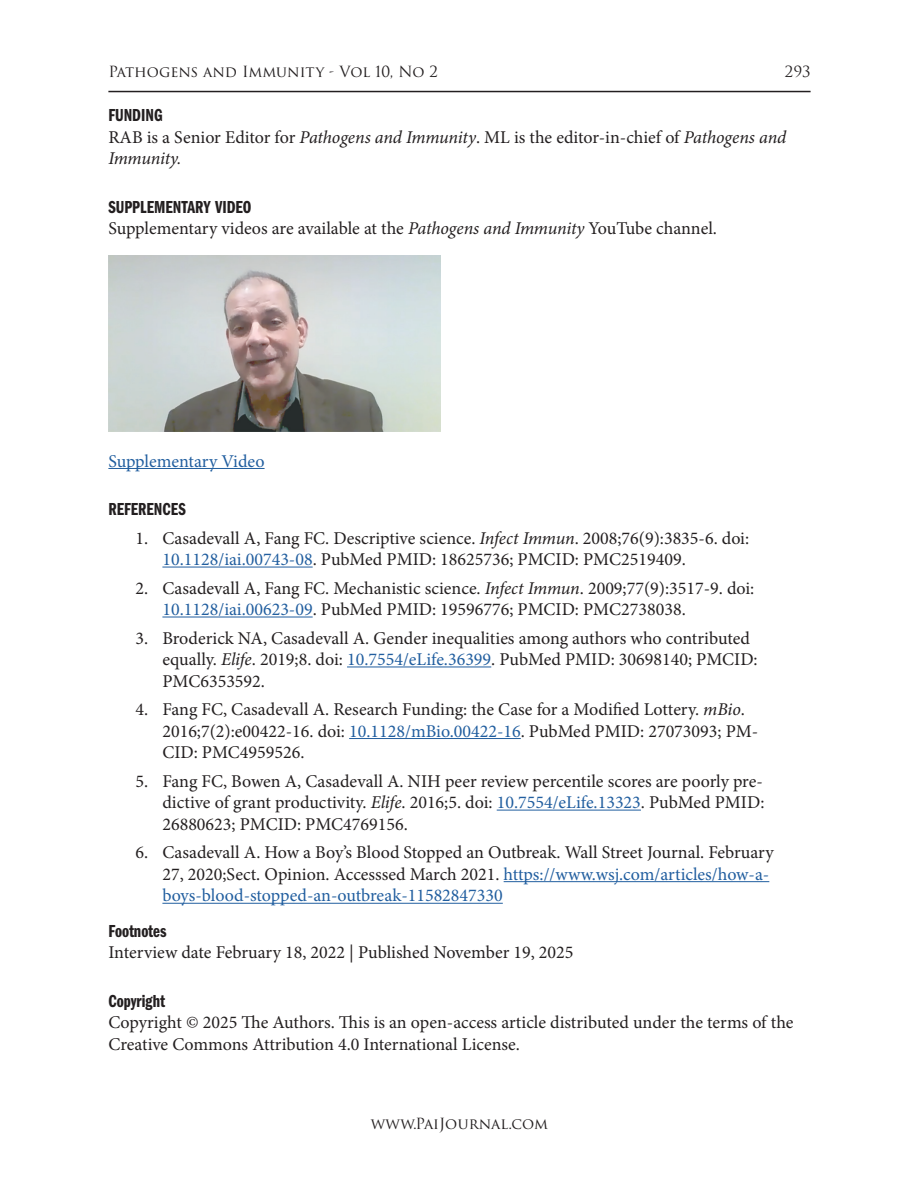
<style>
.page{position:relative;width:919px;height:1189px;background:#fff}
.page>*{position:absolute;margin:0;border:0;box-sizing:border-box;transform-origin:0 0}
.PAI_References{font:18px/21.6px "Minion Pro";color:#231f20}
.PAI_Body{font:18px/21.6px "Minion Pro";color:#231f20}
.PAI_Head_2{font:18px "Franklin Gothic URW Com Dem";color:#231f20}
.PAI_Body-2{font:18px "Minion Pro";color:#215e9f}
.PAI_Head_3{font:18px "Franklin Gothic URW Com Dem";color:#231f20}
.t1{font:15px "Trajan Pro 3";color:#231f20}
.s1{font-style:italic}
.s2{color:#215e9f}
</style>
<div class="page">
<hr style="left:108px;top:91px;width:702px;height:1px;background:#231f20">
<hr style="left:108px;top:468px;width:157px;height:1px;background:#215e9f">
<hr style="left:162px;top:566px;width:151px;height:1px;background:#215e9f">
<hr style="left:162px;top:616px;width:151px;height:1px;background:#215e9f">
<hr style="left:347px;top:666px;width:144px;height:1px;background:#215e9f">
<hr style="left:349px;top:738px;width:172px;height:1px;background:#215e9f">
<hr style="left:497px;top:809px;width:144px;height:1px;background:#215e9f">
<hr style="left:504px;top:881px;width:265px;height:1px;background:#215e9f">
<hr style="left:162px;top:903px;width:341px;height:1px;background:#215e9f">
<img style="left:108px;top:256px;width:332px;height:175px">
<p class="t1" style="left:108px;top:62px;width:331px">Pathogens and Immunity - Vol 10, No 2</p>
<p class="t1" style="left:785px;top:62px;width:27px">293</p>
<p class="PAI_Head_2" style="left:108px;top:102px;width:56px">FUNDING</p>
<p class="PAI_Body" style="left:108px;top:126px;width:679px">RAB is a Senior Editor for <span class="s1">Pathogens and Immunity</span>. ML is the editor-in-chief of <span class="s1">Pathogens and<br>Immunity.</span></p>
<p class="PAI_Head_2" style="left:108px;top:194px;width:145px">SUPPLEMENTARY VIDEO</p>
<p class="PAI_Body" style="left:108px;top:218px;width:610px">Supplementary videos are available at the <span class="s1">Pathogens and Immunity</span> YouTube channel.</p>
<p class="PAI_Body-2" style="left:108px;top:449px;width:158px">Supplementary Video</p>
<p class="PAI_Head_2" style="left:108px;top:497px;width:79px">REFERENCES</p>
<p class="PAI_References" style="left:162px;top:527px;width:588px;text-indent:-27px">1. Casadevall A, Fang FC. Descriptive science. <span class="s1">Infect Immun</span>. 2008;76(9):3835-6. doi:<br><span class="s2">10.1128/iai.00743-08</span>. PubMed PMID: 18625736; PMCID: PMC2519409.</p>
<p class="PAI_References" style="left:162px;top:577px;width:593px;text-indent:-27px">2. Casadevall A, Fang FC. Mechanistic science. <span class="s1">Infect Immun</span>. 2009;77(9):3517-9. doi:<br><span class="s2">10.1128/iai.00623-09</span>. PubMed PMID: 19596776; PMCID: PMC2738038.</p>
<p class="PAI_References" style="left:162px;top:627px;width:597px;text-indent:-27px">3. Broderick NA, Casadevall A. Gender inequalities among authors who contributed equally. <span class="s1">Elife</span>. 2019;8. doi: <span class="s2">10.7554/eLife.36399</span>. PubMed PMID: 30698140; PMCID:<br>PMC6353592.</p>
<p class="PAI_References" style="left:162px;top:699px;width:597px;text-indent:-27px">4. Fang FC, Casadevall A. Research Funding: the Case for a Modified Lottery. <span class="s1">mBio</span>.<br>2016;7(2):e00422-16. doi: <span class="s2">10.1128/mBio.00422-16</span>. PubMed PMID: 27073093; PM-<br>CID: PMC4959526.</p>
<p class="PAI_References" style="left:162px;top:770px;width:603px;text-align:justify;text-indent:-27px">5. Fang FC, Bowen A, Casadevall A. NIH peer review percentile scores are poorly pre&shy;dictive of grant productivity. <span class="s1">Elife</span>. 2016;5. doi: <span class="s2">10.7554/eLife.13323</span>. PubMed PMID:<br>26880623; PMCID: PMC4769156.</p>
<p class="PAI_References" style="left:162px;top:842px;width:613px;text-indent:-27px">6. Casadevall A. How a Boy’s Blood Stopped an Outbreak. Wall Street Journal. February<br>27, 2020;Sect. Opinion. Accesssed March 2021. <span class="s2">https://www.wsj.com/articles/how-a&shy;boys-blood-stopped-an-outbreak-11582847330</span></p>
<p class="PAI_Head_3" style="left:108px;top:918px;width:60px">Footnotes</p>
<p class="PAI_Body" style="left:108px;top:942px;width:466px">Interview date February 18, 2022 | Published November 19, 2025</p>
<p class="PAI_Head_3" style="left:108px;top:988px;width:58px">Copyright</p>
<p class="PAI_Body" style="left:108px;top:1012px;width:686px">Copyright © 2025 The Authors. This is an open-access article distributed under the terms of the<br>Creative Commons Attribution 4.0 International License.</p>
<p class="t1" style="left:371px;top:1113px;width:179px">www.PaiJournal.com</p>
</div>
